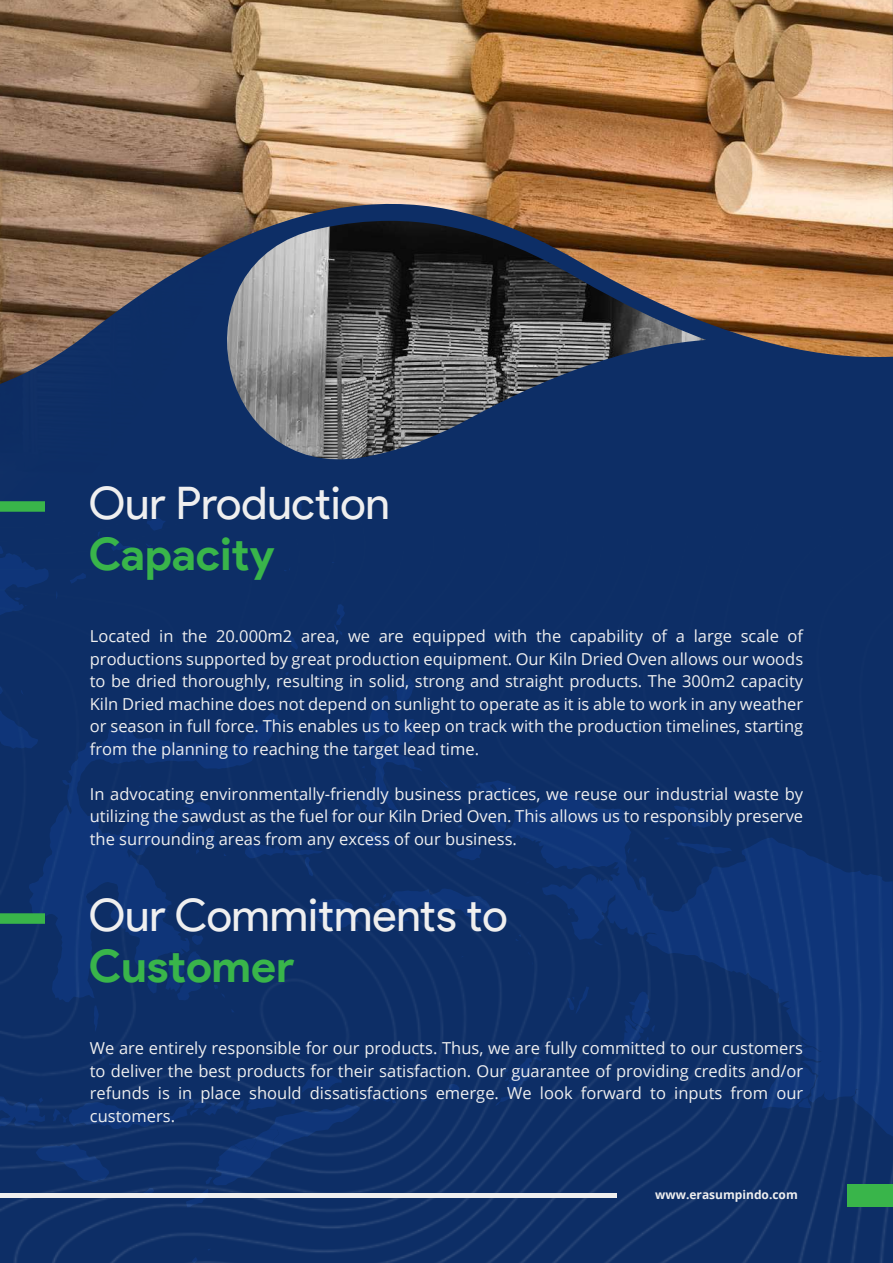
<style>
.page{position:relative;width:893px;height:1263px;background:#0d2e66}
.page>*{position:absolute;margin:0;border:0;box-sizing:border-box;transform-origin:0 0}
.t1{font:45px "Product Sans";color:#efefef}
.t2{font:700 45px "Product Sans";letter-spacing:-.005em;color:#39b54a}
.t3{font:16.5px/22.5px "Open Sans";color:#efefef;text-align:justify}
.t4{font:700 12px "Open Sans";color:#efefef}
</style>
<div class="page">
<div style="left:848px;top:1184px;width:45px;height:23px;background:#39b54a"></div>
<hr style="left:0;top:1193px;width:616px;height:4px;background:#efefef">
<img style="left:0;top:0;width:893px;height:384px">
<svg style="left:532px;top:854px;width:361px;height:283px;fill:#0f3579"></svg>
<svg style="left:553px;top:794px;width:253px;height:287px"></svg>
<svg style="left:532px;top:796px;width:138px;height:319px"></svg>
<svg style="left:575px;top:986px;width:14px;height:28px"></svg>
<svg style="left:629px;top:991px;width:26px;height:41px"></svg>
<svg style="left:762px;top:1067px;width:54px;height:42px"></svg>
<svg style="left:192px;top:1257px;width:6px;height:6px"></svg>
<svg style="left:0;top:491px;width:532px;height:716px"></svg>
<div style="left:0;top:501px;width:45px;height:11px;background:#39b54a"></div>
<div style="left:0;top:913px;width:45px;height:11px;background:#39b54a"></div>
<img style="left:204px;top:221px;width:502px;height:239px">
<h1 class="t1" style="left:89px;top:479px;width:302px">Our Production</h1>
<h1 class="t2" style="left:89px;top:527px;width:187px">Capacity</h1>
<p class="t3" style="left:90px;top:625px;width:715px">Located in the 20.000m2 area, we are equipped with the capability of a large scale of productions supported by great production equipment. Our Kiln Dried Oven allows our woods to be dried thoroughly, resulting in solid, strong and straight products. The 300m2 capacity Kiln Dried machine does not depend on sunlight to operate as it is able to work in any weather or season in full force. This enables us to keep on track with the production timelines, starting from the planning to reaching the target lead time.</p>
<p class="t3" style="left:90px;top:782px;width:715px">In advocating environmentally-friendly business practices, we reuse our industrial waste by utilizing the sawdust as the fuel for our Kiln Dried Oven. This allows us to responsibly preserve the surrounding areas from any excess of our business.</p>
<h1 class="t1" style="left:89px;top:890px;width:420px">Our Commitments to</h1>
<h1 class="t2" style="left:89px;top:939px;width:207px">Customer</h1>
<p class="t3" style="left:90px;top:1037px;width:715px">We are entirely responsible for our products. Thus, we are fully committed to our customers to deliver the best products for their satisfaction. Our guarantee of providing credits and/or refunds is in place should dissatisfactions emerge. We look forward to inputs from our customers.</p>
<p class="t4" style="left:655px;top:1186px;width:144px">www.erasumpindo.com</p>
</div>
